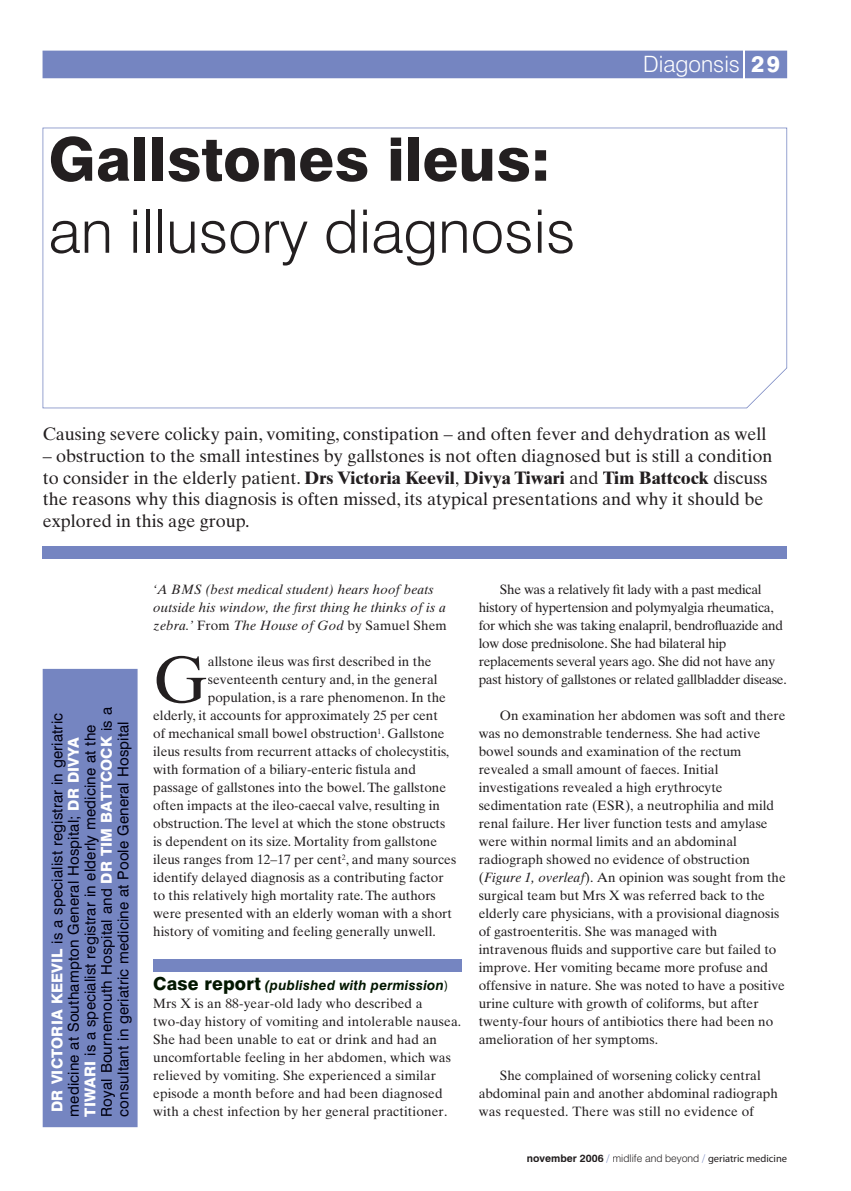
<style>
.page{position:relative;width:851px;height:1191px;background:#fff}
.page>*{position:absolute;margin:0;border:0;box-sizing:border-box;transform-origin:0 0}
.t1{font:65.7px "Times Ten";color:#231f20}
.t2{font:300 60px "Swiss 721 BT";color:#231f20}
.t3{font:800 60px "Swiss 721 BT";color:#231f20}
.t4{font:300 22.5px "Swiss 721 BT";color:#fff}
.t5{font:18px/21.6px "Times Ten";color:#231f20}
.t6{font:15px/16.5px "Swiss 721 BT";letter-spacing:.01em;color:#000010}
.t7{font:13.5px/18px "Times Ten";color:#231f20}
.t8{font:13.5px/18px "Times Ten";letter-spacing:-.02em;color:#231f20}
.t9{font:italic 13.5px/18px "Times Ten";letter-spacing:.01em;color:#231f20}
.t10{font:italic 700 13.5px "Swiss 721 BT";letter-spacing:.02em;color:#031700}
.t11{font:10.5px "Myriad Pro";color:#231f20}
.s1{font-weight:800}
.s2{font-weight:700}
.s3{font-weight:800;color:#fff}
.s4{font-style:normal}
.s5{font-weight:800;font-style:normal;font-size:18px}
.s6{font-family:"Myriad Pro";font-weight:400;font-style:normal}
.s7{font-style:italic}
.s8{font-family:"Swiss 721 BT";font-weight:700}
.s9{font-family:"Swiss 721 BT";font-weight:300;color:#7585c1}
.s10{font-family:"Swiss 721 BT";font-weight:300}
</style>
<div class="page">
<svg style="left:43px;top:128px;width:744px;height:280px"></svg>
<div style="left:43px;top:546px;width:744px;height:13px;background:#7585c1"></div>
<div style="left:153px;top:959px;width:308px;height:13px;background:#7585c1"></div>
<div style="left:43px;top:669px;width:94px;height:458px;background:#7585c1"></div>
<div style="left:52px;top:713px;width:14px;height:229px;background:#7585c1"></div>
<div style="left:68px;top:815px;width:14px;height:300px;background:#7585c1"></div>
<div style="left:85px;top:724px;width:14px;height:330px;background:#7585c1"></div>
<div style="left:101px;top:888px;width:14px;height:227px;background:#7585c1"></div>
<div style="left:101px;top:707px;width:11px;height:23px;background:#7585c1"></div>
<div style="left:117px;top:722px;width:15px;height:394px;background:#7585c1"></div>
<div style="left:43px;top:51px;width:744px;height:27px;background:#7585c1"></div>
<hr style="left:742px;top:50px;width:2px;height:30px;background:#fff">
<h2 class="t3" style="left:48px;top:123px;width:503px">Gallstones ileus:</h2>
<h2 class="t2" style="left:48px;top:195px;width:528px">an illusory diagnosis</h2>
<h3 class="t4" style="left:643px;top:50px;width:138px">Diagonsis <span class="s1">29</span></h3>
<h3 class="t5" style="left:43px;top:423px;width:725px">Causing severe colicky pain, vomiting, constipation – and often fever and dehydration as well</h3>
<p class="t5" style="left:43px;top:445px;width:731px">– obstruction to the small intestines by gallstones is not often diagnosed but is still a condition to consider in the elderly patient. <span class="s2">Drs Victoria Keevil</span>, <span class="s2">Divya Tiwari</span> and <span class="s2">Tim Battcock</span> discuss the reasons why this diagnosis is often missed, its atypical presentations and why it should be explored in this age group.</p>
<p class="t6" style="left:49px;top:1116px;width:411px;text-indent:5px;rotate:-90deg"><span class="s3">DR VICTORIA KEEVIL</span> is a specialist registrar in geriatric medicine at Southampton General Hospital; <span class="s3">DR DIVYA TIWARI</span> is a specialist registrar in elderly medicine at the Royal Bournemouth Hospital and <span class="s3">DR TIM BATTCOCK</span> is a consultant in geriatric medicine at Poole General Hospital</p>
<p class="t9" style="left:153px;top:580px;width:295px">‘A BMS (best medical student) hears hoof beats outside his window, the first thing he thinks of is a zebra.’ <span class="s4">From</span> The House of God <span class="s4">by Samuel Shem</span></p>
<h1 class="t1" style="left:153px;top:641px;width:56px">G</h1>
<p class="t7" style="left:208px;top:652px;width:225px">allstone ileus was first described in the</p>
<p class="t7" style="left:208px;top:670px;width:231px">seventeenth century and, in the general</p>
<p class="t7" style="left:208px;top:688px;width:239px">population, is a rare phenomenon. In the</p>
<p class="t7" style="left:153px;top:706px;width:286px">elderly, it accounts for approximately 25 per cent</p>
<p class="t7" style="left:153px;top:724px;width:293px">of mechanical small bowel obstruction<sup>1</sup>. Gallstone</p>
<p class="t7" style="left:153px;top:742px;width:297px">ileus results from recurrent attacks of cholecystitis,</p>
<p class="t7" style="left:153px;top:760px;width:264px">with formation of a biliary-enteric fistula and</p>
<p class="t7" style="left:153px;top:778px;width:294px">passage of gallstones into the bowel. The gallstone</p>
<p class="t7" style="left:153px;top:796px;width:288px">often impacts at the ileo-caecal valve, resulting in</p>
<p class="t7" style="left:153px;top:814px;width:294px">obstruction. The level at which the stone obstructs</p>
<p class="t7" style="left:153px;top:832px;width:285px">is dependent on its size. Mortality from gallstone</p>
<p class="t7" style="left:153px;top:850px;width:304px">ileus ranges from 12–17 per cent<sup>2</sup>, and many sources</p>
<p class="t7" style="left:153px;top:868px;width:292px">identify delayed diagnosis as a contributing factor</p>
<p class="t7" style="left:153px;top:886px;width:284px">to this relatively high mortality rate. The authors</p>
<p class="t7" style="left:153px;top:904px;width:300px">were presented with an elderly woman with a short</p>
<p class="t7" style="left:153px;top:922px;width:284px">history of vomiting and feeling generally unwell.</p>
<p class="t10" style="left:153px;top:977px;width:296px"><span class="s5">Case report</span> (published with permission<span class="s6">)</span></p>
<p class="t7" style="left:153px;top:994px;width:309px">Mrs X is an 88-year-old lady who described a two-day history of vomiting and intolerable nausea.<br>She had been unable to eat or drink and had an uncomfortable feeling in her abdomen, which was relieved by vomiting. She experienced a similar episode a month before and had been diagnosed with a chest infection by her general practitioner.</p>
<p class="t8" style="left:478px;top:580px;width:309px;text-indent:21px">She was a relatively fit lady with a past medical history of hypertension and polymyalgia rheumatica, for which she was taking enalapril, bendrofluazide and low dose prednisolone. She had bilateral hip replacements several years ago. She did not have any past history of gallstones or related gallbladder disease.</p>
<p class="t7" style="left:478px;top:706px;width:308px;text-indent:21px">On examination her abdomen was soft and there was no demonstrable tenderness. She had active bowel sounds and examination of the rectum revealed a small amount of faeces. Initial investigations revealed a high erythrocyte sedimentation rate (ESR), a neutrophilia and mild renal failure. Her liver function tests and amylase were within normal limits and an abdominal radiograph showed no evidence of obstruction (<span class="s7">Figure 1, overleaf</span>). An opinion was sought from the surgical team but Mrs X was referred back to the elderly care physicians, with a provisional diagnosis of gastroenteritis. She was managed with intravenous fluids and supportive care but failed to improve. Her vomiting became more profuse and offensive in nature. She was noted to have a positive urine culture with growth of coliforms, but after twenty-four hours of antibiotics there had been no amelioration of her symptoms.</p>
<p class="t7" style="left:478px;top:1066px;width:300px;text-indent:21px">She complained of worsening colicky central abdominal pain and another abdominal radiograph was requested. There was still no evidence of</p>
<p class="t11" style="left:527px;top:1152px;width:262px"><span class="s8">november 2006</span> <span class="s9">/</span> <span class="s10">midlife and beyond</span> <span class="s9">/</span> geriatric medicine</p>
</div>
